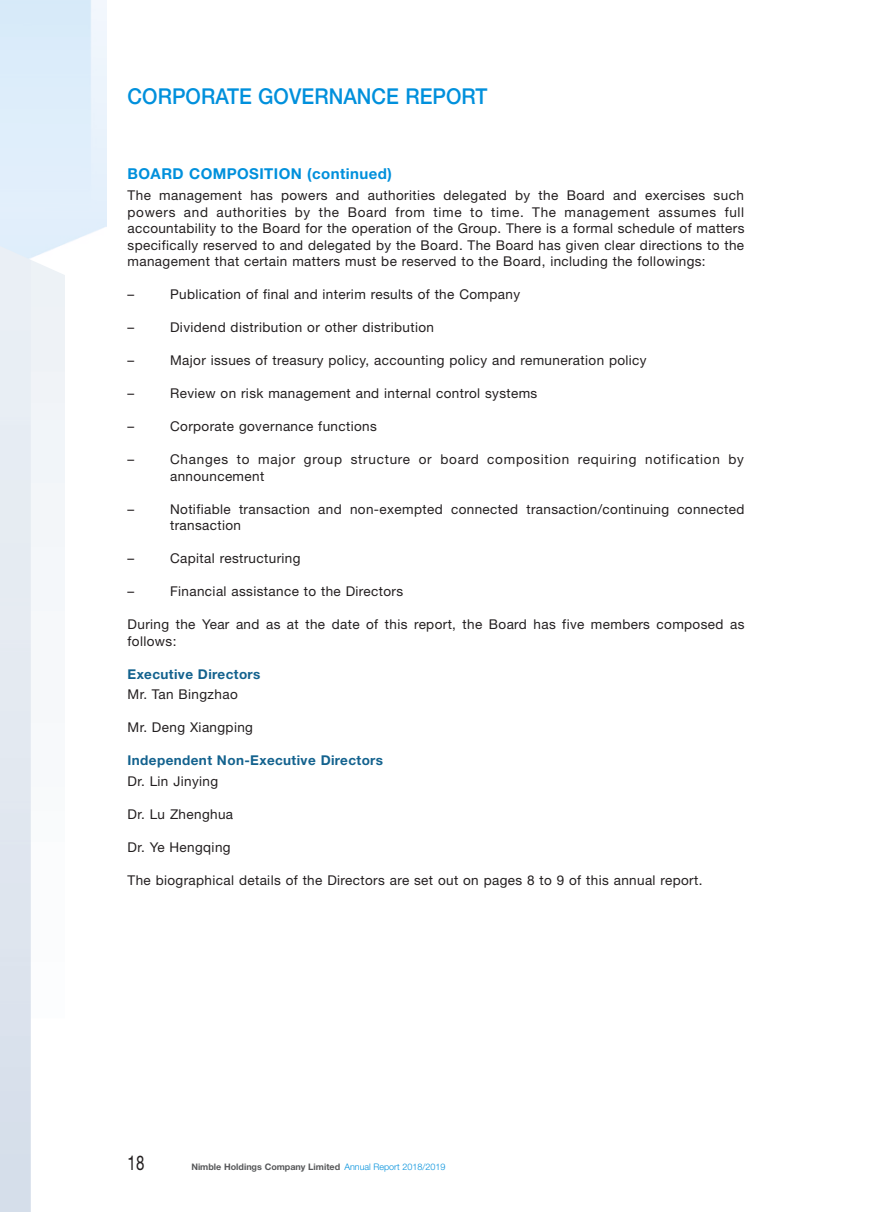
<style>
.page{position:relative;width:893px;height:1212px;background:#fff}
.page>*{position:absolute;margin:0;border:0;box-sizing:border-box;transform-origin:0 0}
.t1{font:500 21.9px "Helvetica Neue LT Std";letter-spacing:.005em;color:#0090dc;scale:.93 1}
.Notes{font:20.25px "Helvetica Neue LT Std";color:#231f20;scale:.74 1}
.Heading_1{font:700 15px "Helvetica Neue LT Std";letter-spacing:.03em;color:#0090dc}
.Body_Text{font:13.5px/16.5px "Helvetica Neue LT Std";letter-spacing:.03em;color:#231f20}
.Body_Text-2{font:13.5px/16.5px "Helvetica Neue LT Std";letter-spacing:.055em;color:#231f20}
.Heading_2{font:700 13.5px "Helvetica Neue LT Std";letter-spacing:.03em;color:#13628e}
.t2{font:700 9px "Helvetica Neue LT Std";color:#57585a}
.s1{font-weight:300;color:#0090dc}
</style>
<div class="page">
<p class="t1" style="left:128px;top:83px;width:388px">CORPORATE GOVERNANCE REPORT</p>
<p class="Heading_1" style="left:128px;top:165px;width:266px">BOARD COMPOSITION (continued)</p>
<p class="Body_Text" style="left:128px;top:187px;width:618px;text-align:justify">The management has powers and authorities delegated by the Board and exercises such powers and authorities by the Board from time to time. The management assumes full accountability to the Board for the operation of the Group. There is a formal schedule of matters specifically reserved to and delegated by the Board. The Board has given clear directions to the management that certain matters must be reserved to the Board, including the followings:</p>
<p class="Body_Text" style="left:128px;top:286px;width:8px">–</p>
<p class="Body_Text" style="left:170px;top:286px;width:352px">Publication of final and interim results of the Company</p>
<p class="Body_Text" style="left:128px;top:319px;width:8px">–</p>
<p class="Body_Text" style="left:170px;top:319px;width:265px">Dividend distribution or other distribution</p>
<p class="Body_Text" style="left:128px;top:352px;width:8px">–</p>
<p class="Body_Text" style="left:170px;top:352px;width:478px">Major issues of treasury policy, accounting policy and remuneration policy</p>
<p class="Body_Text" style="left:128px;top:385px;width:8px">–</p>
<p class="Body_Text" style="left:170px;top:385px;width:369px">Review on risk management and internal control systems</p>
<p class="Body_Text" style="left:128px;top:418px;width:8px">–</p>
<p class="Body_Text" style="left:170px;top:418px;width:208px">Corporate governance functions</p>
<p class="Body_Text" style="left:128px;top:451px;width:8px">–</p>
<p class="Body_Text-2" style="left:170px;top:451px;width:575px">Changes to major group structure or board composition requiring notification by announcement</p>
<p class="Body_Text" style="left:128px;top:500px;width:8px">–</p>
<p class="Body_Text" style="left:170px;top:500px;width:576px">Notifiable transaction and non-exempted connected transaction/continuing connected transaction</p>
<p class="Body_Text" style="left:128px;top:550px;width:8px">–</p>
<p class="Body_Text" style="left:170px;top:550px;width:132px">Capital restructuring</p>
<p class="Body_Text" style="left:128px;top:583px;width:8px">–</p>
<p class="Body_Text" style="left:170px;top:583px;width:235px">Financial assistance to the Directors</p>
<p class="Body_Text" style="left:128px;top:616px;width:618px">During the Year and as at the date of this report, the Board has five members composed as follows:</p>
<p class="Heading_2" style="left:128px;top:665px;width:134px">Executive Directors</p>
<p class="Body_Text" style="left:128px;top:686px;width:112px">Mr. Tan Bingzhao</p>
<p class="Body_Text" style="left:128px;top:719px;width:127px">Mr. Deng Xiangping</p>
<p class="Heading_2" style="left:128px;top:752px;width:257px">Independent Non-Executive Directors</p>
<p class="Body_Text" style="left:128px;top:773px;width:92px">Dr. Lin Jinying</p>
<p class="Body_Text" style="left:128px;top:806px;width:107px">Dr. Lu Zhenghua</p>
<p class="Body_Text" style="left:128px;top:839px;width:105px">Dr. Ye Hengqing</p>
<p class="Body_Text" style="left:128px;top:872px;width:576px">The biographical details of the Directors are set out on pages 8 to 9 of this annual report.</p>
<p class="Notes" style="left:128px;top:1150px;width:25px">18</p>
<p class="t2" style="left:191px;top:1161px;width:256px">Nimble Holdings Company Limited <span class="s1">Annual Report 2018/2019</span></p>
</div>
